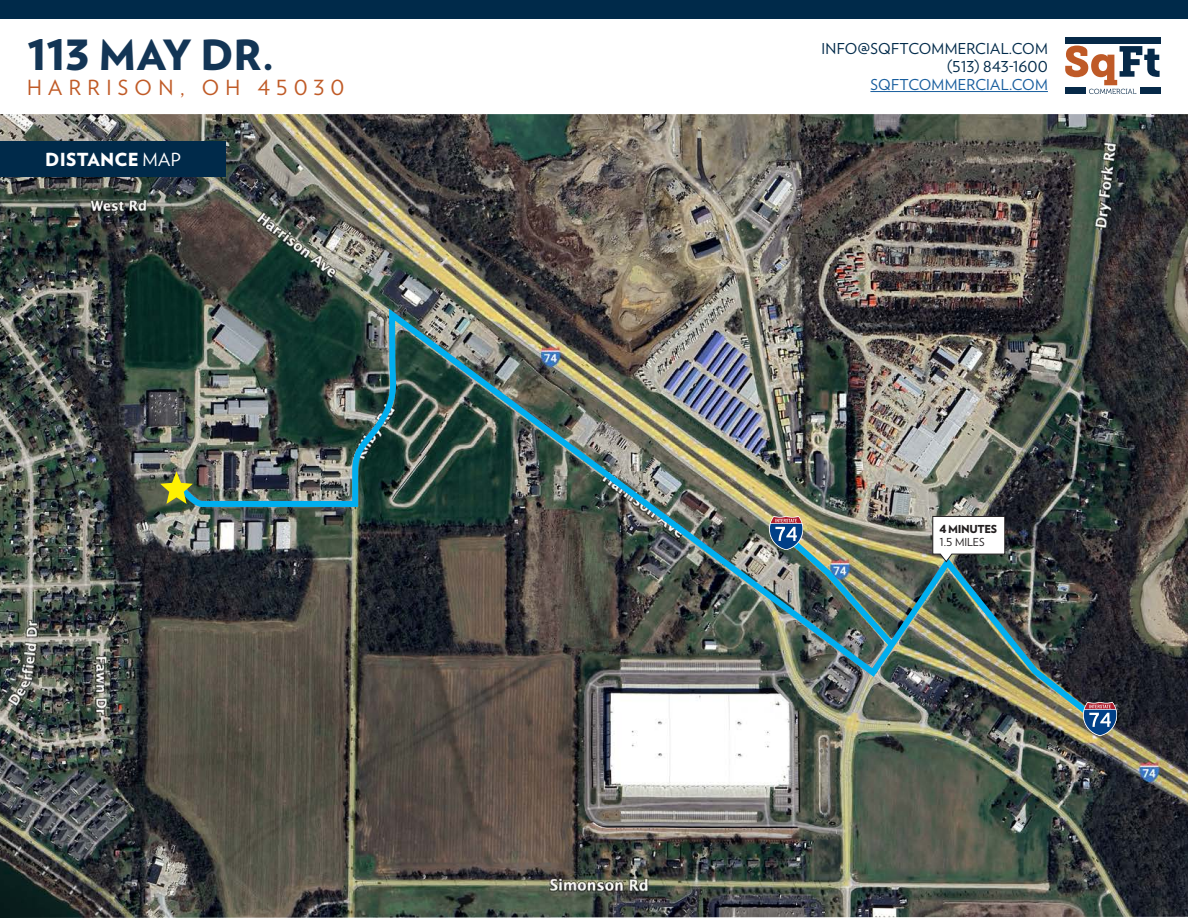
<style>
.page{position:relative;width:1188px;height:918px;background:#fff}
.page>*{position:absolute;margin:0;border:0;box-sizing:border-box;transform-origin:0 0}
.t1{font:900 41.55px "Verlag";letter-spacing:-.02em;color:#133555}
.t2{font:20.85px "Verlag";letter-spacing:.305em;color:#c05b27}
.t3{font:900 18px "Verlag";letter-spacing:.01em;color:#fff}
.t4{font:15px/18px "Verlag";letter-spacing:.01em;color:#002a4a;text-align:right}
.t5{font:15px "Verlag";letter-spacing:.01em;color:#175d9e}
.SqFt_Table_Body_1{font:900 10.95px "Verlag";letter-spacing:-.03em;color:#231f20}
.SqFt_Table_Body_1-2{font:10.95px "Verlag";color:#231f20}
.s1{font-weight:400}
</style>
<div class="page">
<div style="left:0;top:0;width:1188px;height:18px;background:#002a4a"></div>
<div style="left:1141px;top:87px;width:20px;height:7px;background:#062948"></div>
<div style="left:1065px;top:37px;width:96px;height:6px;background:#062948"></div>
<svg style="left:1065px;top:46px;width:95px;height:48px"></svg>
<hr style="left:870px;top:91px;width:178px;height:1px;background:#175d9e">
<img style="left:0;top:114px;width:1188px;height:804px">
<img style="left:171px;top:315px;width:931px;height:410px">
<svg style="left:1083px;top:702px;width:34px;height:34px"></svg>
<svg style="left:160px;top:471px;width:33px;height:33px"></svg>
<svg style="left:932px;top:516px;width:74px;height:47px"></svg>
<div style="left:0;top:141px;width:226px;height:36px;background:#002a4a"></div>
<img style="left:769px;top:516px;width:130px;height:136px">
<h1 class="t1" style="left:27px;top:20px;width:248px">113 MAY DR.</h1>
<h2 class="t2" style="left:27px;top:71px;width:319px">HARRISON, OH 45030</h2>
<p class="t3" style="left:45px;top:145px;width:137px">DISTANCE <span class="s1">MAP</span></p>
<p class="t4" style="left:821px;top:39px;width:228px">INFO@SQFTCOMMERCIAL.COM (513) 843-1600</p>
<p class="t5" style="left:870px;top:73px;width:179px">SQFTCOMMERCIAL.COM</p>
<p class="SqFt_Table_Body_1" style="left:939px;top:520px;width:59px">4 MINUTES</p>
<p class="SqFt_Table_Body_1-2" style="left:939px;top:534px;width:47px">1.5 MILES</p>
</div>
